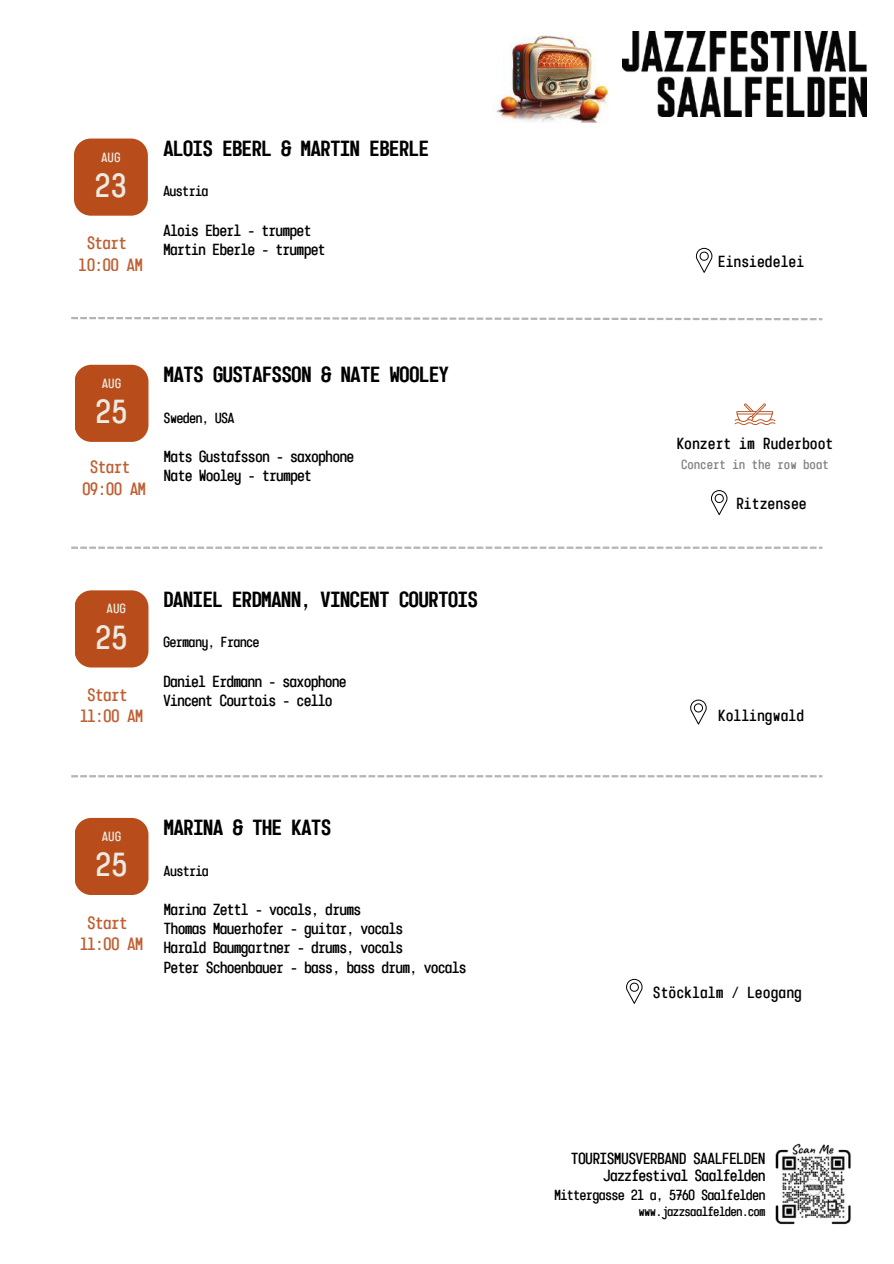
<style>
.page{position:relative;width:894px;height:1264px;background:#fff}
.page>*{position:absolute;margin:0;border:0;box-sizing:border-box;transform-origin:0 0}
.t1{font:700 34.2px "Karben 105 Mono";color:#edeae1}
.t2{font:900 22.5px "Karben 105 Mono";letter-spacing:-.04em;color:#000}
.t3{font:700 18.3px/21.3px "Karben 105 Mono";letter-spacing:-.04em;color:#b84d1b;text-align:center}
.t4{font:700 16.5px/19.2px "Karben 105 Mono";letter-spacing:-.05em;color:#000}
.t5{font:700 16.5px "Karben 105 Mono";color:#000}
.t6{font:700 15px "Karben 105 Mono";letter-spacing:-.05em;color:#000}
.t7{font:700 13.65px "Karben 105 Mono";color:#edeae1}
.t8{font:700 13.5px "Karben 105 Mono";letter-spacing:-.05em;color:#000}
.t9{font:700 13.5px "Karben 105 Mono";color:#828282}
</style>
<div class="page">
<svg style="left:71px;top:546px;width:751px;height:3px"></svg>
<img style="left:622px;top:32px;width:244px;height:84px">
<img style="left:775px;top:1143px;width:76px;height:82px">
<div style="left:74px;top:365px;width:74px;height:77px;background:#b84d1b;border-radius:17px"></div>
<div style="left:74px;top:590px;width:74px;height:77px;background:#b84d1b;border-radius:17px"></div>
<svg style="left:690px;top:699px;width:16px;height:25px"></svg>
<svg style="left:711px;top:490px;width:16px;height:25px"></svg>
<div style="left:74px;top:138px;width:74px;height:78px;background:#b84d1b;border-radius:17px"></div>
<svg style="left:71px;top:317px;width:751px;height:3px"></svg>
<svg style="left:695px;top:248px;width:17px;height:24px"></svg>
<svg style="left:734px;top:403px;width:40px;height:22px"></svg>
<svg style="left:71px;top:775px;width:751px;height:2px"></svg>
<div style="left:74px;top:818px;width:74px;height:77px;background:#b84d1b;border-radius:17px"></div>
<svg style="left:626px;top:978px;width:16px;height:25px"></svg>
<img style="left:492px;top:35px;width:117px;height:87px">
<p class="t7" style="left:101px;top:152px;width:21px">AUG</p>
<h1 class="t1" style="left:95px;top:171px;width:34px">23</h1>
<p class="t3" style="left:79px;top:234px;width:66px">Start<br>10:00 AM</p>
<h2 class="t2" style="left:163px;top:139px;width:267px">ALOIS EBERL &amp; MARTIN EBERLE</h2>
<p class="t6" style="left:163px;top:185px;width:47px">Austria</p>
<p class="t4" style="left:163px;top:222px;width:164px">Alois Eberl - trumpet<br>Martin Eberle - trumpet</p>
<p class="t7" style="left:102px;top:378px;width:21px">AUG</p>
<h1 class="t1" style="left:95px;top:398px;width:34px">25</h1>
<p class="t3" style="left:82px;top:458px;width:66px">Start<br>09:00 AM</p>
<h2 class="t2" style="left:163px;top:365px;width:287px">MATS GUSTAFSSON &amp; NATE WOOLEY</h2>
<p class="t6" style="left:163px;top:411px;width:73px">Sweden, USA</p>
<p class="t4" style="left:163px;top:448px;width:192px">Mats Gustafsson - saxophone<br>Nate Wooley - trumpet</p>
<p class="t7" style="left:106px;top:602px;width:21px">AUG</p>
<h1 class="t1" style="left:95px;top:623px;width:34px">25</h1>
<p class="t3" style="left:79px;top:685px;width:66px">Start<br>11:00 AM</p>
<h2 class="t2" style="left:163px;top:590px;width:316px">DANIEL ERDMANN, VINCENT COURTOIS</h2>
<p class="t6" style="left:163px;top:636px;width:98px">Germany, France</p>
<p class="t4" style="left:163px;top:673px;width:185px">Daniel Erdmann - saxophone<br>Vincent Courtois - cello</p>
<p class="t7" style="left:102px;top:831px;width:21px">AUG</p>
<h1 class="t1" style="left:95px;top:850px;width:34px">25</h1>
<p class="t3" style="left:79px;top:913px;width:66px">Start<br>11:00 AM</p>
<h2 class="t2" style="left:163px;top:818px;width:169px">MARINA &amp; THE KATS</h2>
<p class="t6" style="left:163px;top:864px;width:47px">Austria</p>
<p class="t4" style="left:163px;top:901px;width:304px">Marina Zettl - vocals, drums<br>Thomas Mauerhofer - guitar, vocals<br>Harald Baumgartner - drums, vocals<br>Peter Schoenbauer - bass, bass drum, vocals</p>
<p class="t5" style="left:717px;top:254px;width:88px">Einsiedelei</p>
<p class="t5" style="left:676px;top:437px;width:158px">Konzert im Ruderboot</p>
<p class="t9" style="left:680px;top:458px;width:149px">Concert in the row boat</p>
<p class="t5" style="left:736px;top:497px;width:72px">Ritzensee</p>
<p class="t5" style="left:717px;top:708px;width:88px">Kollingwald</p>
<p class="t5" style="left:652px;top:985px;width:151px">Stöcklalm / Leogang</p>
<p class="t4" style="left:570px;top:1151px;width:196px;line-height:17.1px;text-align:right">TOURISMUSVERBAND SAALFELDEN<br>Jazzfestival Saalfelden</p>
<p class="t6" style="left:554px;top:1188px;width:213px">Mittergasse 21 a, 5760 Saalfelden</p>
<p class="t8" style="left:638px;top:1205px;width:129px">www.jazzsaalfelden.com</p>
</div>
